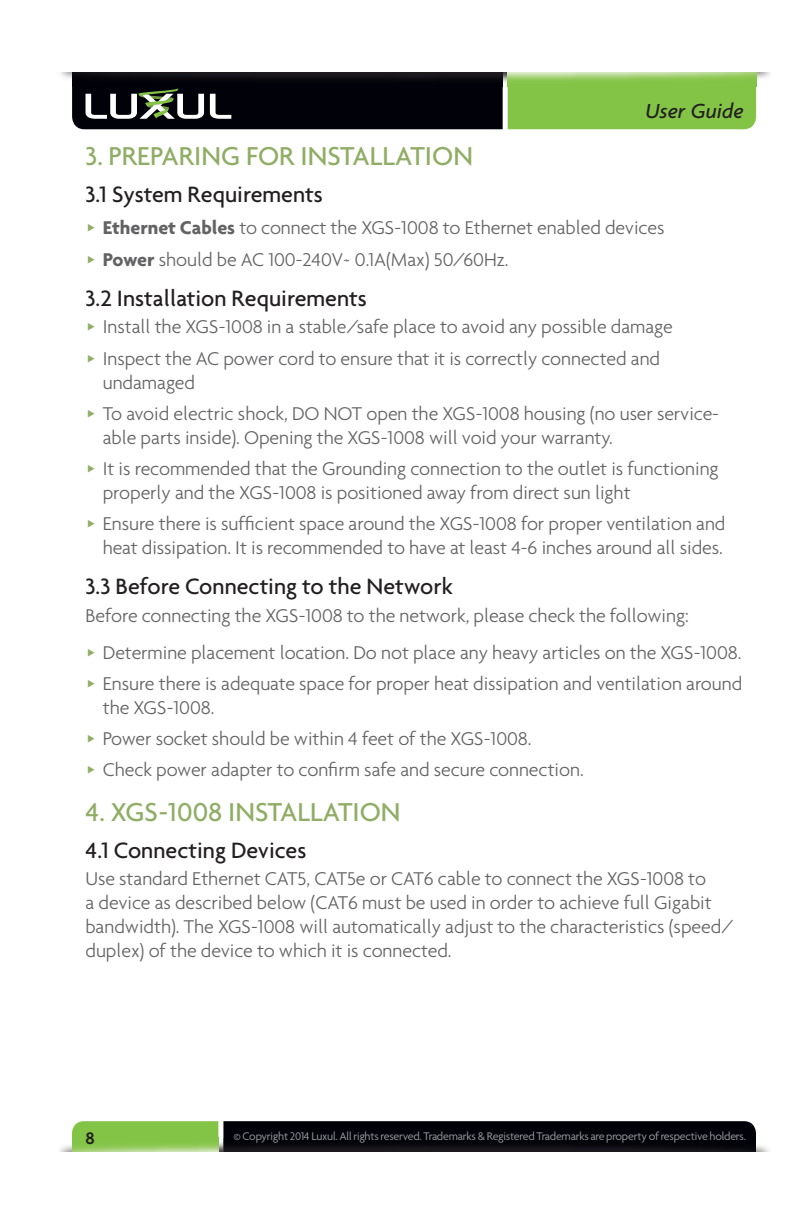
<style>
.page{position:relative;width:792px;height:1224px;background:#fff}
.page>*{position:absolute;margin:0;border:0;box-sizing:border-box;transform-origin:0 0}
.t1{font:500 28px "Agenda";color:#90ad65}
.t2{font:500 24px "Agenda";color:#231f20}
.t3{font:italic 500 22px "Agenda";color:#231f20}
.t4{font:300 20px/31.2px "Agenda";letter-spacing:-.005em;color:#636366}
.t5{font:600 18px "Agenda";color:#231f20}
.t6{font:12px "Agenda";letter-spacing:-.02em;color:#939598}
.s1{font-weight:700}
</style>
<div class="page">
<svg style="left:72px;top:1121px;width:684px;height:17px"></svg>
<img style="left:59px;top:1138px;width:710px;height:14px">
<img style="left:223px;top:1138px;width:533px;height:14px">
<img style="left:72px;top:1138px;width:146px;height:14px">
<svg style="left:72px;top:86px;width:684px;height:43px"></svg>
<img style="left:60px;top:72px;width:711px;height:14px">
<img style="left:72px;top:72px;width:431px;height:14px">
<img style="left:508px;top:72px;width:248px;height:14px">
<p class="t3" style="left:646px;top:98px;width:100px">User Guide</p>
<h1 class="t1" style="left:86px;top:139px;width:389px">3. PREPARING FOR INSTALLATION</h1>
<p class="t2" style="left:86px;top:180px;width:239px">3.1 System Requirements</p>
<p class="t4" style="left:103px;top:212px;width:563px"><span class="s1">Ethernet Cables</span> to connect the XGS-1008 to Ethernet enabled devices<br><span class="s1">Power</span> should be AC 100-240V~ 0.1A(Max) 50/60Hz.</p>
<p class="t2" style="left:86px;top:283px;width:283px">3.2 Installation Requirements</p>
<p class="t4" style="left:103px;top:311px;width:572px">Install the XGS-1008 in a stable/safe place to avoid any possible damage<br>Inspect the AC power cord to ensure that it is correctly connected and</p>
<p class="t4" style="left:103px;top:366px;width:618px">undamaged<br>To avoid electric shock, DO NOT open the XGS-1008 housing (no user service-</p>
<p class="t4" style="left:103px;top:421px;width:617px">able parts inside). Opening the XGS-1008 will void your warranty.<br>It is recommended that the Grounding connection to the outlet is functioning</p>
<p class="t4" style="left:103px;top:477px;width:624px">properly and the XGS-1008 is positioned away from direct sun light<br>Ensure there is sufficient space around the XGS-1008 for proper ventilation and</p>
<p class="t4" style="left:103px;top:532px;width:622px">heat dissipation. It is recommended to have at least 4-6 inches around all sides.</p>
<p class="t2" style="left:86px;top:572px;width:369px">3.3 Before Connecting to the Network</p>
<p class="t4" style="left:103px;top:597px;width:640px;line-height:36.6px;text-indent:-17px">Before connecting the XGS-1008 to the network, please check the following:<br>Determine placement location. Do not place any heavy articles on the XGS-1008.</p>
<p class="t4" style="left:103px;top:671px;width:641px;line-height:24px">Ensure there is adequate space for proper heat dissipation and ventilation around the XGS-1008.</p>
<p class="t4" style="left:103px;top:723px;width:482px">Power socket should be within 4 feet of the XGS-1008.<br>Check power adapter to confirm safe and secure connection.</p>
<h1 class="t1" style="left:86px;top:795px;width:317px">4. XGS-1008 INSTALLATION</h1>
<p class="t2" style="left:86px;top:835px;width:222px">4.1 Connecting Devices</p>
<p class="t4" style="left:86px;top:866px;width:650px;line-height:24px">Use standard Ethernet CAT5, CAT5e or CAT6 cable to connect the XGS-1008 to<br>a device as described below (CAT6 must be used in order to achieve full Gigabit bandwidth). The XGS-1008 will automatically adjust to the characteristics (speed/ duplex) of the device to which it is connected.</p>
<p class="t5" style="left:86px;top:1128px;width:11px">8</p>
<p class="t6" style="left:233px;top:1129px;width:514px">© Copyright 2014 Luxul. All rights reserved. Trademarks &amp; Registered Trademarks are property of respective holders.</p>
</div>
